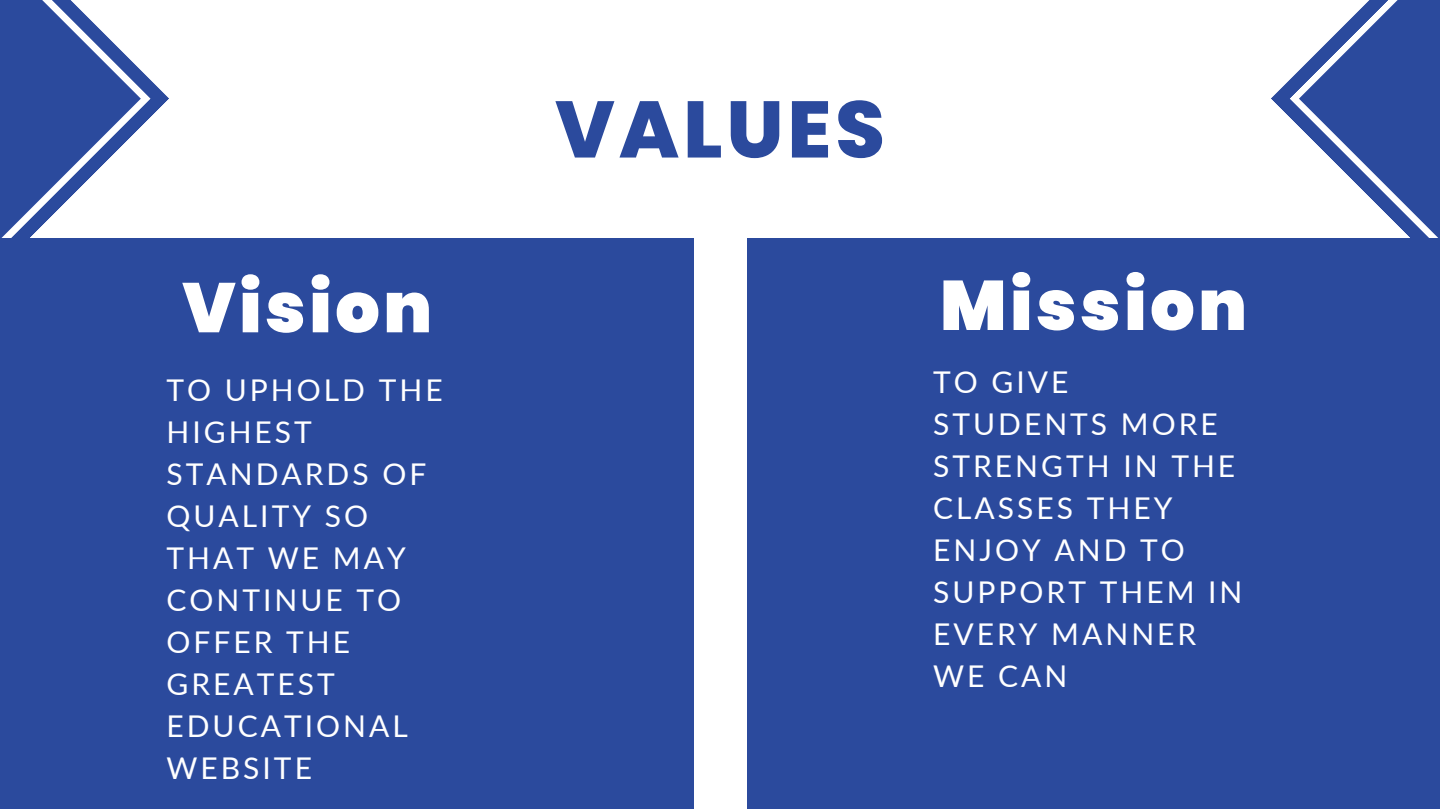
<style>
.page{position:relative;width:1440px;height:810px;background:#fff}
.page>*{position:absolute;margin:0;border:0;box-sizing:border-box;transform-origin:0 0}
.t1{font:800 80px "Poppins";letter-spacing:.05em;color:#2b4a9d}
.t2{font:900 70px "Poppins";letter-spacing:.05em;color:#fff}
.t3{font:30px/42px "Lato";letter-spacing:.1em;color:#fff}
</style>
<div class="page">
<svg style="left:0;top:0;width:169px;height:239px"></svg>
<svg style="left:1271px;top:0;width:169px;height:239px"></svg>
<div style="left:747px;top:239px;width:693px;height:570px;background:#2b4a9d"></div>
<div style="left:0;top:239px;width:693px;height:570px;background:#2b4a9d"></div>
<h1 class="t1" style="left:555px;top:74px;width:331px">VALUES</h1>
<h2 class="t2" style="left:182px;top:259px;width:251px">Vision</h2>
<h2 class="t2" style="left:940px;top:257px;width:309px">Mission</h2>
<p class="t3" style="left:933px;top:360px;width:311px">TO GIVE<br>STUDENTS MORE<br>STRENGTH IN THE<br>CLASSES THEY<br>ENJOY AND TO<br>SUPPORT THEM IN<br>EVERY MANNER<br>WE CAN</p>
<p class="t3" style="left:166px;top:369px;width:278px">TO UPHOLD THE<br>HIGHEST<br>STANDARDS OF<br>QUALITY SO<br>THAT WE MAY<br>CONTINUE TO<br>OFFER THE<br>GREATEST<br>EDUCATIONAL<br>WEBSITE</p>
</div>
